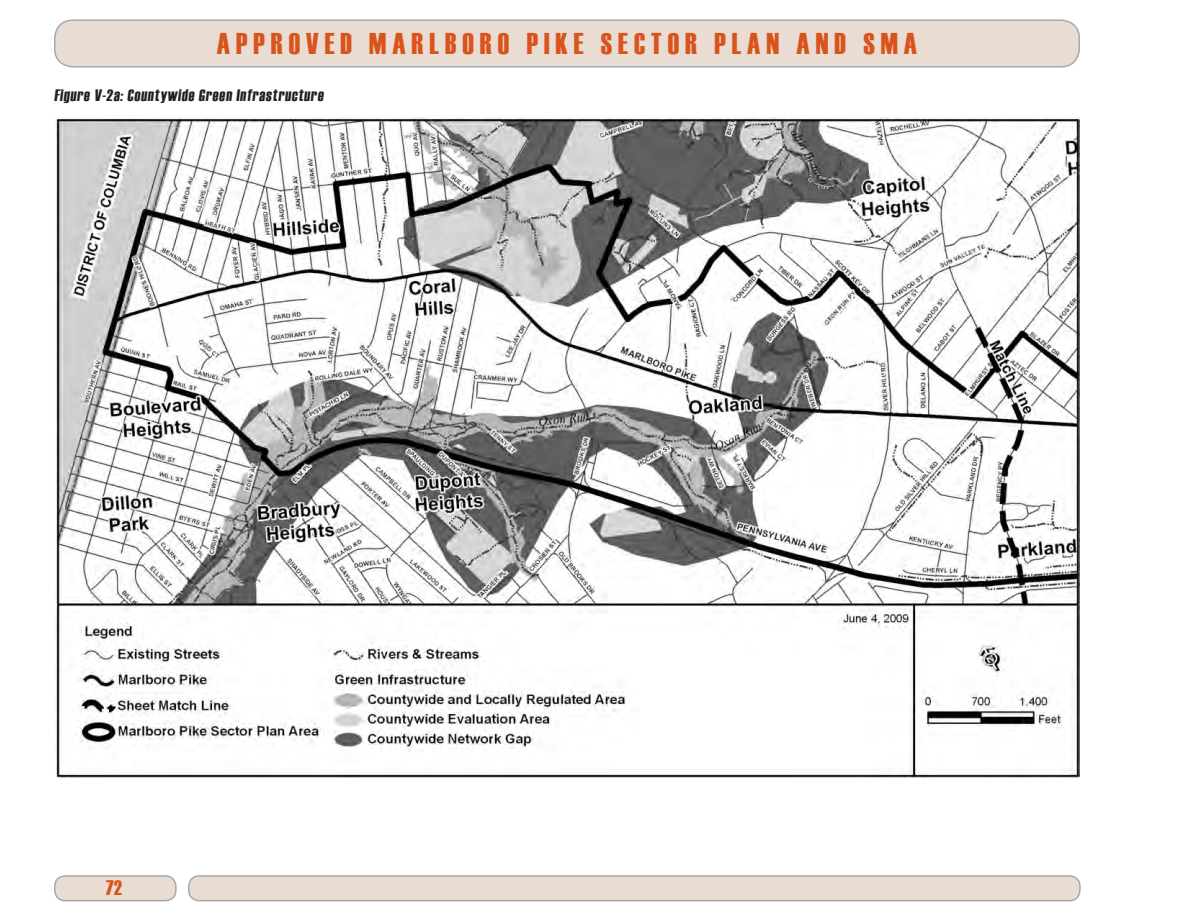
<style>
.page{position:relative;width:1188px;height:918px;background:#fff}
.page>*{position:absolute;margin:0;border:0;box-sizing:border-box;transform-origin:0 0}
.t1{font:30px "Haettenschweiler";letter-spacing:.2em;color:#d9531c}
.t2{font:21px "Haettenschweiler";color:#d9531c}
.t3{font:16.5px "Haettenschweiler";color:#231f20}
</style>
<div class="page">
<div style="left:55px;top:20px;width:1024px;height:47px;background:#e9dcd3;border-radius:18px"></div>
<div style="left:54px;top:20px;width:1026px;height:48px;border:2px solid #a8a9ad;border-radius:18px"></div>
<div style="left:189px;top:876px;width:891px;height:25px;background:#e9dcd3;border-radius:10px"></div>
<div style="left:188px;top:875px;width:893px;height:26px;border:2px solid #a8a9ad;border-radius:10px"></div>
<div style="left:55px;top:876px;width:121px;height:25px;background:#e9dcd3;border-radius:10px"></div>
<div style="left:54px;top:875px;width:123px;height:26px;border:2px solid #a8a9ad;border-radius:10px"></div>
<img style="left:56px;top:117px;width:1024px;height:661px">
<h1 class="t1" style="left:217px;top:24px;width:702px">APPROVED MARLBORO PIKE SECTOR PLAN AND SMA</h1>
<p class="t3" style="left:54px;top:84px;width:274px">Figure V-2a: Countywide Green Infrastructure</p>
<p class="t2" style="left:106px;top:873px;width:18px">72</p>
</div>
